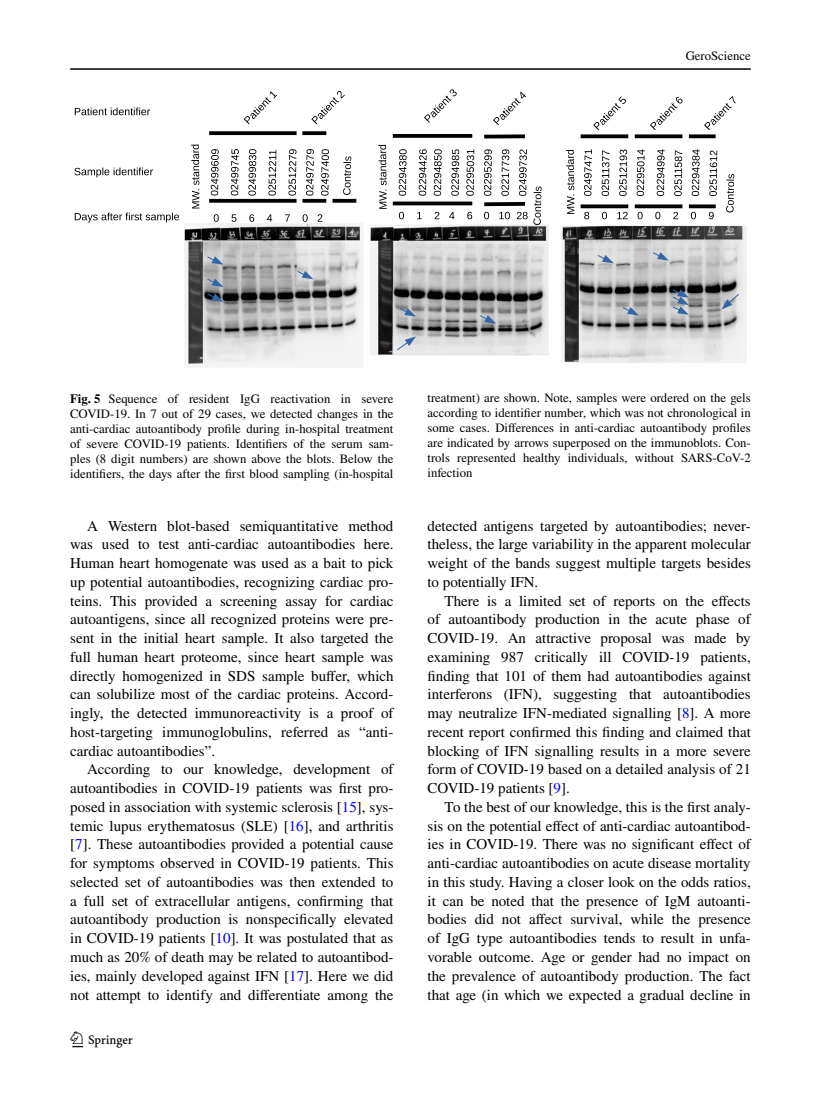
<style>
.page{position:relative;width:821px;height:1106px;background:#fff}
.page>*{position:absolute;margin:0;border:0;box-sizing:border-box;transform-origin:0 0}
.t1{font:22.5px "Springnew Regular 2";color:#000}
.t2{font:15px/18.8px "STIX";color:#000;text-align:justify}
.t3{font:12.75px/15px "STIX";color:#000;text-align:justify}
.s1{font-weight:700}
.s2{color:#00f}
</style>
<div class="page">
<hr style="left:70px;top:68px;width:680px;height:2px;background:#000">
<img style="left:185px;top:224px;width:561px;height:143px">
<svg style="left:214px;top:214px;width:108px;height:8px"></svg>
<svg style="left:209px;top:131px;width:87px;height:4px"></svg>
<svg style="left:191px;top:145px;width:8px;height:63px"></svg>
<svg style="left:311px;top:91px;width:34px;height:33px"></svg>
<svg style="left:302px;top:131px;width:24px;height:4px"></svg>
<svg style="left:244px;top:91px;width:33px;height:33px"></svg>
<svg style="left:207px;top:256px;width:16px;height:9px"></svg>
<svg style="left:207px;top:278px;width:16px;height:9px"></svg>
<svg style="left:207px;top:293px;width:16px;height:9px"></svg>
<svg style="left:297px;top:271px;width:16px;height:8px"></svg>
<svg style="left:332px;top:199px;width:24px;height:4px"></svg>
<svg style="left:343px;top:156px;width:8px;height:39px"></svg>
<svg style="left:378px;top:145px;width:9px;height:64px"></svg>
<svg style="left:399px;top:212px;width:73px;height:7px"></svg>
<svg style="left:393px;top:134px;width:79px;height:4px"></svg>
<svg style="left:424px;top:89px;width:33px;height:34px"></svg>
<svg style="left:493px;top:92px;width:33px;height:33px"></svg>
<svg style="left:484px;top:134px;width:41px;height:4px"></svg>
<svg style="left:399px;top:308px;width:17px;height:8px"></svg>
<svg style="left:397px;top:336px;width:19px;height:14px"></svg>
<svg style="left:480px;top:315px;width:16px;height:9px"></svg>
<svg style="left:484px;top:212px;width:43px;height:7px"></svg>
<svg style="left:593px;top:96px;width:33px;height:34px"></svg>
<svg style="left:580px;top:134px;width:48px;height:4px"></svg>
<svg style="left:584px;top:212px;width:129px;height:7px"></svg>
<svg style="left:597px;top:255px;width:17px;height:8px"></svg>
<svg style="left:652px;top:252px;width:17px;height:9px"></svg>
<svg style="left:622px;top:307px;width:17px;height:8px"></svg>
<svg style="left:672px;top:289px;width:17px;height:26px"></svg>
<svg style="left:721px;top:293px;width:18px;height:16px"></svg>
<svg style="left:650px;top:97px;width:32px;height:33px"></svg>
<svg style="left:634px;top:134px;width:48px;height:4px"></svg>
<svg style="left:704px;top:96px;width:31px;height:34px"></svg>
<svg style="left:689px;top:134px;width:26px;height:4px"></svg>
<svg style="left:211px;top:149px;width:8px;height:46px"></svg>
<svg style="left:209px;top:199px;width:87px;height:4px"></svg>
<svg style="left:302px;top:199px;width:24px;height:4px"></svg>
<svg style="left:393px;top:201px;width:79px;height:4px"></svg>
<svg style="left:484px;top:202px;width:41px;height:4px"></svg>
<svg style="left:231px;top:149px;width:8px;height:46px"></svg>
<svg style="left:248px;top:149px;width:8px;height:47px"></svg>
<svg style="left:268px;top:150px;width:8px;height:46px"></svg>
<svg style="left:288px;top:149px;width:8px;height:47px"></svg>
<svg style="left:306px;top:149px;width:8px;height:47px"></svg>
<svg style="left:321px;top:149px;width:8px;height:47px"></svg>
<svg style="left:398px;top:149px;width:9px;height:47px"></svg>
<svg style="left:419px;top:149px;width:8px;height:47px"></svg>
<svg style="left:434px;top:149px;width:8px;height:47px"></svg>
<svg style="left:451px;top:149px;width:8px;height:47px"></svg>
<svg style="left:466px;top:149px;width:8px;height:47px"></svg>
<svg style="left:484px;top:149px;width:8px;height:47px"></svg>
<svg style="left:501px;top:149px;width:8px;height:47px"></svg>
<svg style="left:519px;top:149px;width:8px;height:47px"></svg>
<svg style="left:580px;top:204px;width:48px;height:4px"></svg>
<svg style="left:634px;top:204px;width:48px;height:4px"></svg>
<svg style="left:689px;top:204px;width:26px;height:4px"></svg>
<svg style="left:566px;top:150px;width:8px;height:64px"></svg>
<svg style="left:533px;top:186px;width:8px;height:39px"></svg>
<svg style="left:726px;top:174px;width:8px;height:38px"></svg>
<svg style="left:584px;top:149px;width:8px;height:47px"></svg>
<svg style="left:601px;top:150px;width:8px;height:46px"></svg>
<svg style="left:619px;top:149px;width:8px;height:47px"></svg>
<svg style="left:636px;top:149px;width:8px;height:47px"></svg>
<svg style="left:656px;top:149px;width:8px;height:47px"></svg>
<svg style="left:674px;top:150px;width:8px;height:46px"></svg>
<svg style="left:691px;top:149px;width:8px;height:47px"></svg>
<svg style="left:709px;top:150px;width:8px;height:46px"></svg>
<svg style="left:75px;top:213px;width:104px;height:9px"></svg>
<svg style="left:74px;top:167px;width:79px;height:10px"></svg>
<svg style="left:75px;top:107px;width:75px;height:8px"></svg>
<p class="t3" style="left:685px;top:49px;width:67px">GeroScience</p>
<p class="t3" style="left:70px;top:391px;width:325px"><span class="s1">Fig. 5</span> Sequence of resident IgG reactivation in severe COVID-19. In 7 out of 29 cases, we detected changes in the anti-cardiac autoantibody profile during in-hospital treatment of severe COVID-19 patients. Identifiers of the serum sam&shy;ples (8 digit numbers) are shown above the blots. Below the identifiers, the days after the first blood sampling (in-hospital</p>
<p class="t3" style="left:427px;top:391px;width:325px">treatment) are shown. Note, samples were ordered on the gels according to identifier number, which was not chronological in some cases. Differences in anti-cardiac autoantibody profiles are indicated by arrows superposed on the immunoblots. Con&shy;trols represented healthy individuals, without SARS-CoV-2 infection</p>
<p class="t2" style="left:70px;top:517px;width:325px;text-indent:17px">A Western blot-based semiquantitative method was used to test anti-cardiac autoantibodies here.<br>Human heart homogenate was used as a bait to pick up potential autoantibodies, recognizing cardiac pro&shy;teins. This provided a screening assay for cardiac autoantigens, since all recognized proteins were pre&shy;sent in the initial heart sample. It also targeted the full human heart proteome, since heart sample was directly homogenized in SDS sample buffer, which can solubilize most of the cardiac proteins. Accord&shy;ingly, the detected immunoreactivity is a proof of host-targeting immunoglobulins, referred as “anti&shy;cardiac autoantibodies”.</p>
<p class="t2" style="left:70px;top:761px;width:325px;text-indent:17px">According to our knowledge, development of autoantibodies in COVID-19 patients was first pro&shy;posed in association with systemic sclerosis [<span class="s2">15</span>], sys&shy;temic lupus erythematosus (SLE) [<span class="s2">16</span>], and arthritis [<span class="s2">7</span>]. These autoantibodies provided a potential cause for symptoms observed in COVID-19 patients. This selected set of autoantibodies was then extended to a full set of extracellular antigens, confirming that autoantibody production is nonspecifically elevated in COVID-19 patients [<span class="s2">10</span>]. It was postulated that as much as 20% of death may be related to autoantibod&shy;ies, mainly developed against IFN [<span class="s2">17</span>]. Here we did not attempt to identify and differentiate among the</p>
<h1 class="t1" style="left:72px;top:1031px;width:62px">1 3</h1>
<p class="t2" style="left:427px;top:517px;width:325px">detected antigens targeted by autoantibodies; never&shy;theless, the large variability in the apparent molecular weight of the bands suggest multiple targets besides to potentially IFN.</p>
<p class="t2" style="left:427px;top:592px;width:325px;text-indent:17px">There is a limited set of reports on the effects of autoantibody production in the acute phase of COVID-19. An attractive proposal was made by examining 987 critically ill COVID-19 patients, finding that 101 of them had autoantibodies against interferons (IFN), suggesting that autoantibodies may neutralize IFN-mediated signalling [<span class="s2">8</span>]. A more recent report confirmed this finding and claimed that blocking of IFN signalling results in a more severe form of COVID-19 based on a detailed analysis of 21<br>COVID-19 patients [<span class="s2">9</span>].</p>
<p class="t2" style="left:427px;top:798px;width:325px;text-indent:17px">To the best of our knowledge, this is the first analy&shy;sis on the potential effect of anti-cardiac autoantibod&shy;ies in COVID-19. There was no significant effect of anti-cardiac autoantibodies on acute disease mortality in this study. Having a closer look on the odds ratios, it can be noted that the presence of IgM autoanti&shy;bodies did not affect survival, while the presence of IgG type autoantibodies tends to result in unfa&shy;vorable outcome. Age or gender had no impact on the prevalence of autoantibody production. The fact that age (in which we expected a gradual decline in</p>
</div>
